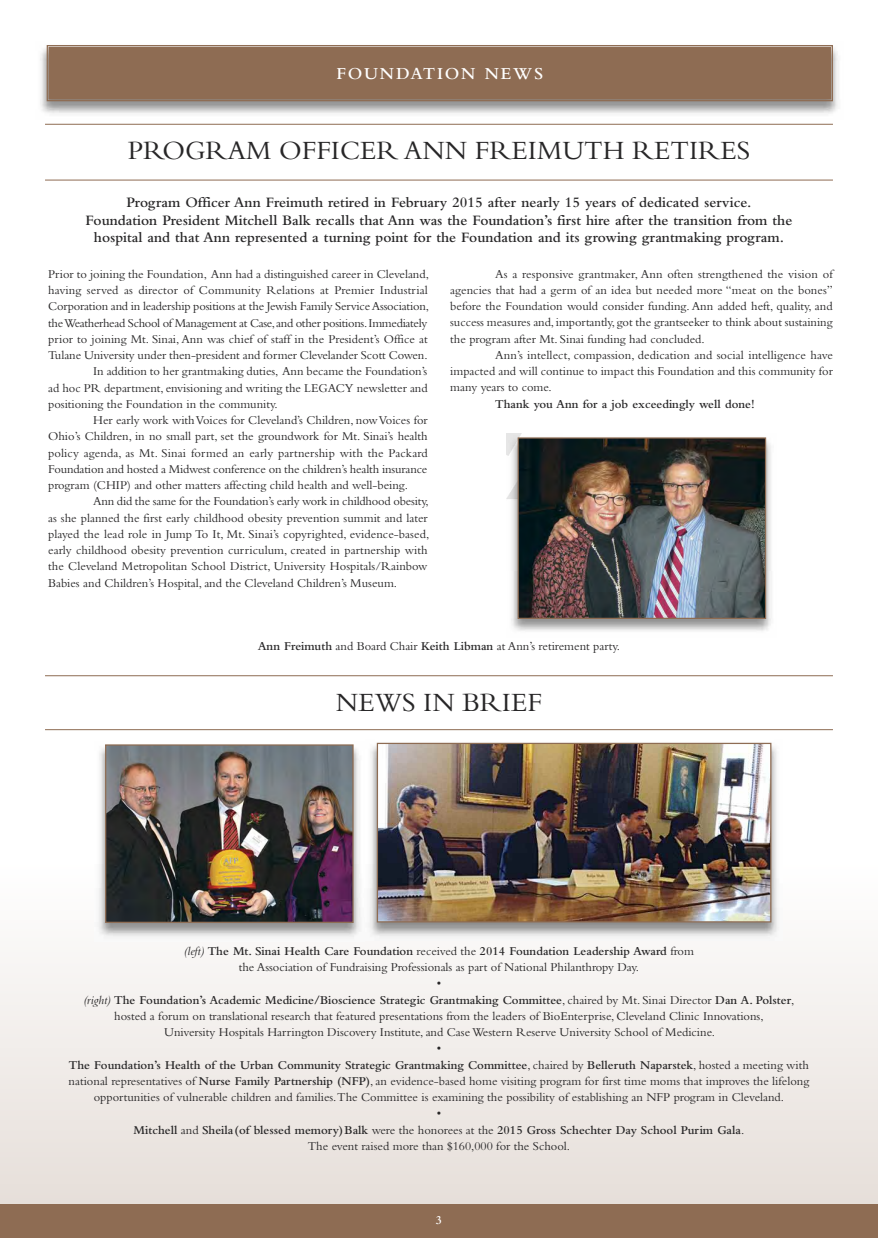
<style>
.page{position:relative;width:878px;height:1238px;background:#fff}
.page>*{position:absolute;margin:0;border:0;box-sizing:border-box;transform-origin:0 0}
.t1{font:27.5px "Bembo";color:#272627}
.t2{font:600 17.5px "Bembo";letter-spacing:.1em;color:#fff}
.t3{font:600 15px/17.5px "Bembo";color:#272627;text-align:center}
.t4{font:12.5px/16.2px "Bembo";color:#272627;text-align:justify}
.t5{font:12.5px "Bembo";letter-spacing:-.025em;color:#272627}
.t6{font:600 12.5px "Bembo";color:#272627}
.t7{font:600 12.5px "Bembo";color:#fff}
.s1{font-weight:600}
.s2{font-style:italic}
</style>
<div class="page">
<div style="left:0;top:864px;width:878px;height:374px;background:linear-gradient(to bottom,#fff,#e4dcd6)"></div>
<div style="left:0;top:1204px;width:878px;height:34px;background:#8e6c53"></div>
<img style="left:40px;top:45px;width:799px;height:69px">
<div style="left:49px;top:48px;width:781px;height:51px;background:#8e6c53"></div>
<div style="left:47px;top:45px;width:786px;height:56px;border:1px solid #8e6c53"></div>
<div style="left:49px;top:47px;width:781px;height:52px;border:1px solid #8e6c53"></div>
<hr style="left:45px;top:180px;width:787px;height:1px;background:#8e6c53">
<hr style="left:45px;top:124px;width:787px;height:1px;background:#8e6c53">
<hr style="left:45px;top:729px;width:787px;height:1px;background:#8e6c53">
<hr style="left:45px;top:675px;width:787px;height:1px;background:#8e6c53">
<img style="left:507px;top:434px;width:265px;height:197px">
<img style="left:519px;top:439px;width:245px;height:178px">
<div style="left:517px;top:437px;width:249px;height:182px;border:1px solid #8e6c53"></div>
<img style="left:94px;top:744px;width:270px;height:197px">
<img style="left:107px;top:746px;width:244px;height:175px">
<div style="left:105px;top:744px;width:248px;height:179px;border:1px solid #8e6c53"></div>
<img style="left:366px;top:742px;width:416px;height:198px">
<img style="left:379px;top:744px;width:390px;height:176px">
<div style="left:377px;top:742px;width:394px;height:180px;border:1px solid #8e6c53"></div>
<h2 class="t2" style="left:336px;top:67px;width:208px">FOUNDATION NEWS</h2>
<h1 class="t1" style="left:128px;top:141px;width:624px">PROGRAM OFFICER ANN FREIMUTH RETIRES</h1>
<p class="t3" style="left:86px;top:195px;width:708px">Program Officer Ann Freimuth retired in February 2015 after nearly 15 years of dedicated service.<br>Foundation President Mitchell Balk recalls that Ann was the Foundation’s first hire after the transition from the hospital and that Ann represented a turning point for the Foundation and its growing grantmaking program.</p>
<p class="t4" style="left:48px;top:267px;width:382px">Prior to joining the Foundation, Ann had a distinguished career in Cleveland,</p>
<p class="t4" style="left:48px;top:283px;width:381px">having served as director of Community Relations at Premier Industrial</p>
<p class="t4" style="left:48px;top:299px;width:382px">Corporation and in leadership positions at the Jewish Family Service Association,</p>
<p class="t5" style="left:48px;top:318px;width:381px">the Weatherhead School of Management at Case, and other positions. Immediately</p>
<p class="t4" style="left:48px;top:332px;width:381px">prior to joining Mt. Sinai, Ann was chief of staff in the President’s Office at</p>
<p class="t4" style="left:48px;top:348px;width:381px">Tulane University under then-president and former Clevelander Scott Cowen.</p>
<p class="t4" style="left:93px;top:364px;width:336px">In addition to her grantmaking duties, Ann became the Foundation’s</p>
<p class="t4" style="left:48px;top:381px;width:381px">ad hoc PR department, envisioning and writing the LEGACY newsletter and</p>
<p class="t4" style="left:48px;top:397px;width:231px">positioning the Foundation in the community.</p>
<p class="t4" style="left:93px;top:413px;width:336px">Her early work with Voices for Cleveland’s Children, now Voices for</p>
<p class="t4" style="left:48px;top:429px;width:381px">Ohio’s Children, in no small part, set the groundwork for Mt. Sinai’s health</p>
<p class="t4" style="left:48px;top:446px;width:381px">policy agenda, as Mt. Sinai formed an early partnership with the Packard</p>
<p class="t4" style="left:48px;top:462px;width:381px">Foundation and hosted a Midwest conference on the children’s health insurance</p>
<p class="t4" style="left:48px;top:478px;width:361px">program (CHIP) and other matters affecting child health and well-being.</p>
<p class="t4" style="left:93px;top:494px;width:337px">Ann did the same for the Foundation’s early work in childhood obesity,</p>
<p class="t4" style="left:48px;top:511px;width:381px">as she planned the first early childhood obesity prevention summit and later</p>
<p class="t4" style="left:48px;top:527px;width:382px">played the lead role in Jump To It, Mt. Sinai’s copyrighted, evidence-based,</p>
<p class="t4" style="left:48px;top:543px;width:381px">early childhood obesity prevention curriculum, created in partnership with</p>
<p class="t4" style="left:48px;top:559px;width:381px">the Cleveland Metropolitan School District, University Hospitals/Rainbow</p>
<p class="t4" style="left:48px;top:576px;width:350px">Babies and Children’s Hospital, and the Cleveland Children’s Museum.</p>
<p class="t4" style="left:450px;top:267px;width:384px;text-indent:45px">As a responsive grantmaker, Ann often strengthened the vision of agencies that had a germ of an idea but needed more “meat on the bones” before the Foundation would consider funding. Ann added heft, quality, and success measures and, importantly, got the grantseeker to think about sustaining the program after Mt. Sinai funding had concluded.</p>
<p class="t4" style="left:450px;top:348px;width:384px;text-indent:45px">Ann’s intellect, compassion, dedication and social intelligence have impacted and will continue to impact this Foundation and this community for many years to come.</p>
<p class="t6" style="left:495px;top:399px;width:261px">Thank you Ann for a job exceedingly well done!</p>
<p class="t4" style="left:258px;top:639px;width:364px"><span class="s1">Ann Freimuth</span> and Board Chair <span class="s1">Keith Libman</span> at Ann’s retirement party.</p>
<h1 class="t1" style="left:336px;top:692px;width:207px">NEWS IN BRIEF</h1>
<p class="t4" style="left:69px;top:944px;width:742px;text-align:center"><span class="s2">(left)</span> <span class="s1">The Mt. Sinai Health Care Foundation</span> received the <span class="s1">2014 Foundation Leadership Award</span> from<br>the Association of Fundraising Professionals as part of National Philanthropy Day.<br>•<br><span class="s2">(right)</span> <span class="s1">The Foundation’s Academic Medicine/Bioscience Strategic Grantmaking Committee</span>, chaired by Mt. Sinai Director <span class="s1">Dan A. Polster</span>, hosted a forum on translational research that featured presentations from the leaders of BioEnterprise, Cleveland Clinic Innovations,<br>University Hospitals Harrington Discovery Institute, and Case Western Reserve University School of Medicine.<br>•<br><span class="s1">The Foundation’s Health of the Urban Community Strategic Grantmaking Committee</span>, chaired by <span class="s1">Belleruth Naparstek</span>, hosted a meeting with national representatives of <span class="s1">Nurse Family Partnership (NFP)</span>, an evidence-based home visiting program for first time moms that improves the lifelong opportunities of vulnerable children and families.The Committee is examining the possibility of establishing an NFP program in Cleveland.<br>•<br><span class="s1">Mitchell</span> and <span class="s1">Sheila(of blessed memory)Balk</span> were the honorees at the <span class="s1">2015 Gross Schechter Day School Purim Gala</span>.<br>The event raised more than $160,000 for the School.</p>
<p class="t7" style="left:436px;top:1215px;width:8px">3</p>
</div>
